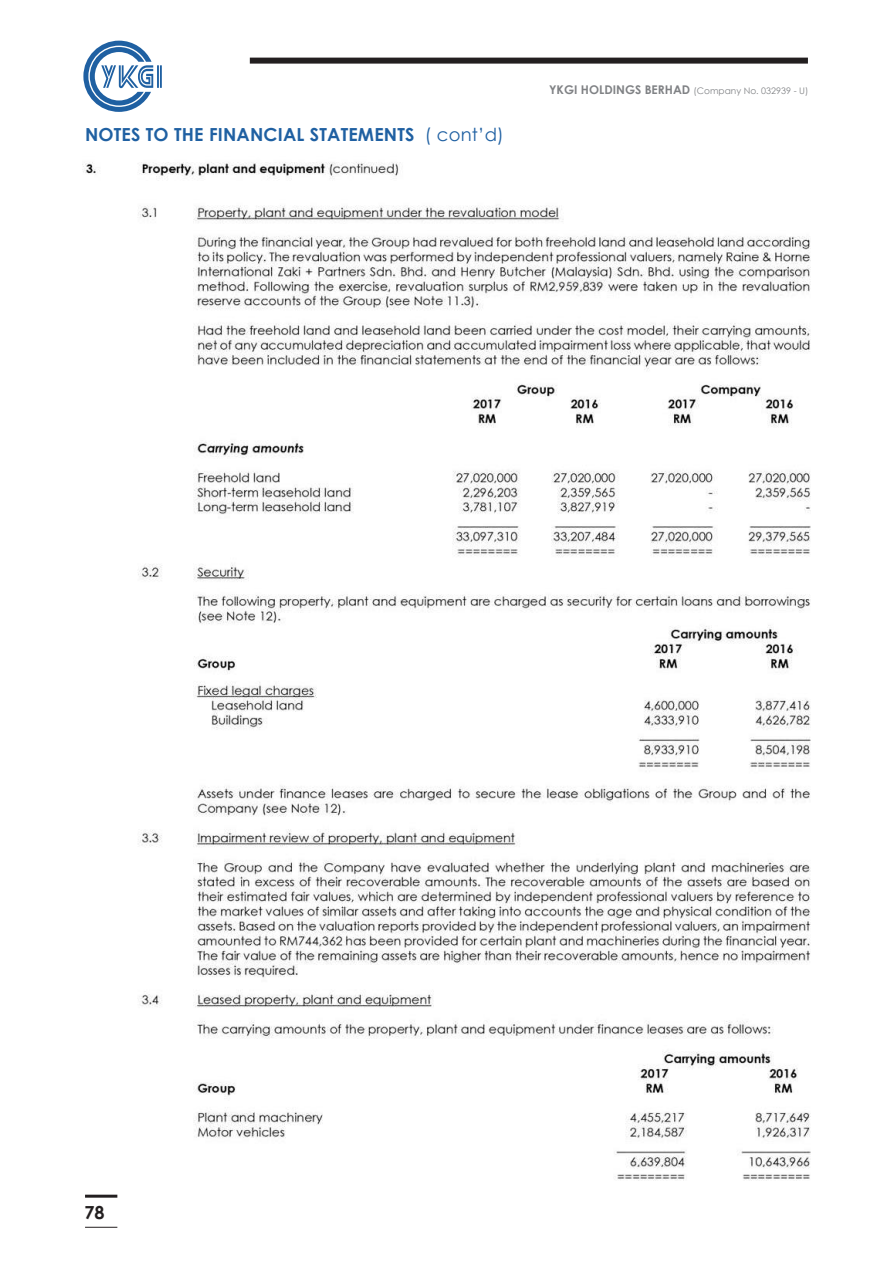
<style>
.page{position:relative;width:893px;height:1263px;background:#fff}
.page>*{position:absolute;margin:0;border:0;box-sizing:border-box;transform-origin:0 0}
.t1{font:700 18px "Century Gothic";letter-spacing:.01em;color:#1f60a2}
.t2{font:700 18px "Century Gothic";color:#231f20}
.t3{font:9px "Century Gothic";color:#808285}
.s1{font-weight:400}
.s2{font-weight:700;font-size:12px}
</style>
<div class="page">
<hr style="left:157px;top:65px;width:2px;height:23px;background:#1f60a2">
<hr style="left:160px;top:65px;width:2px;height:23px;background:#1f60a2">
<svg style="left:83px;top:41px;width:70px;height:71px"></svg>
<div style="left:250px;top:58px;width:558px;height:6px;background:#231f20"></div>
<img style="left:83px;top:162px;width:728px;height:1036px">
<hr style="left:85px;top:1227px;width:32px;height:1px;background:#231f20">
<hr style="left:85px;top:1195px;width:32px;height:3px;background:#231f20">
<h1 class="t1" style="left:85px;top:123px;width:420px">NOTES TO THE FINANCIAL STATEMENTS <span class="s1">( cont’d)</span></h1>
<p class="t3" style="left:549px;top:85px;width:261px"><span class="s2">YKGI HOLDINGS BERHAD</span> (Company No. 032939 - U)</p>
<h1 class="t2" style="left:85px;top:1201px;width:22px">78</h1>
</div>
